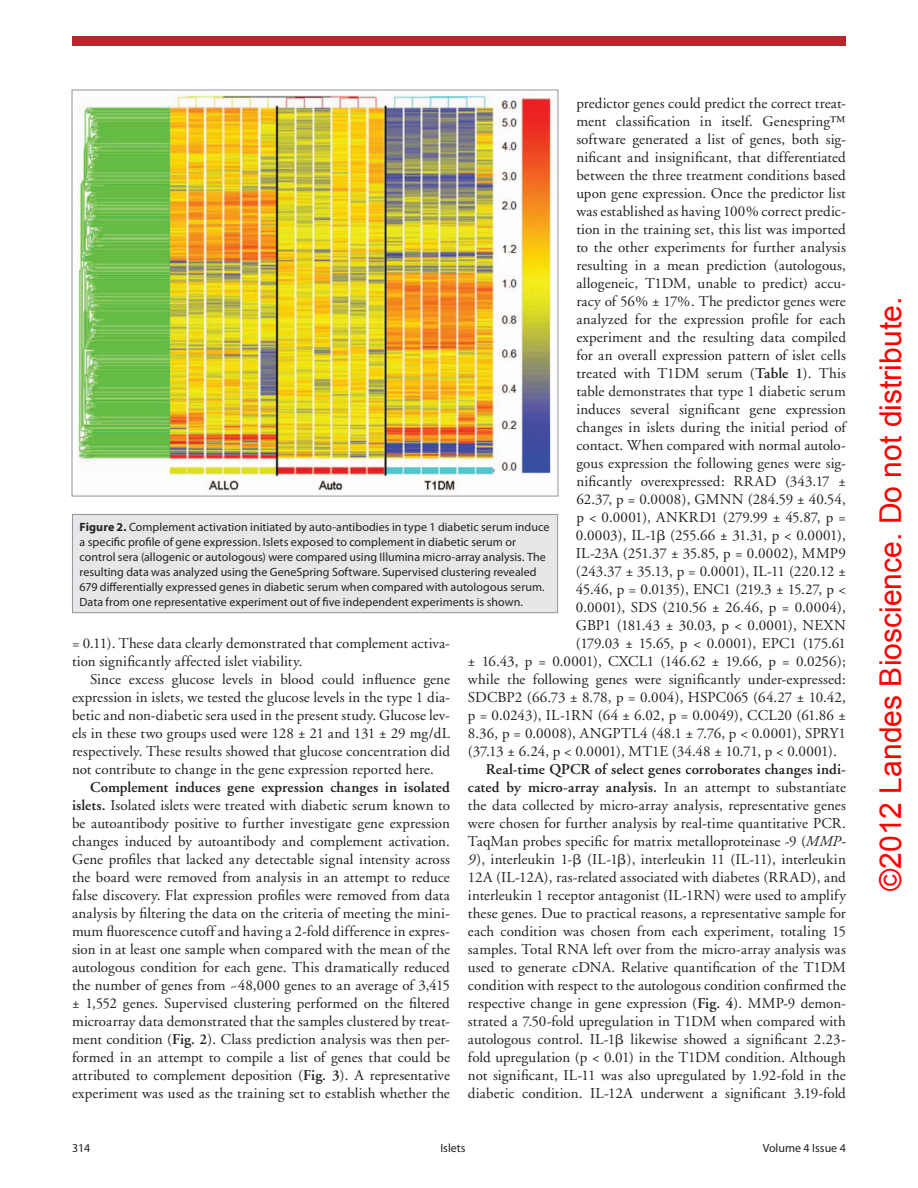
<style>
.page{position:relative;width:918px;height:1188px;background:#fff}
.page>*{position:absolute;margin:0;border:0;box-sizing:border-box;transform-origin:0 0}
.t1{font:30.15px "Arial";color:#f00}
.Body_text{font:15px/18px "Adobe Garamond";letter-spacing:.01em;color:#231f20;text-align:justify}
.Body_text-2{font:15px "Adobe Garamond";letter-spacing:-.03em;color:#231f20}
.Body_text-3{font:15px "Adobe Garamond";letter-spacing:-.025em;color:#231f20}
.Figure_Legend{font:12px/15px "Myriad Pro";letter-spacing:.005em;color:#231f20}
.s1{font-weight:600}
.s2{font-family:"Universal Std Greekw Math Pi"}
.s3{font-style:italic}
.s4{font-weight:700}
</style>
<div class="page">
<div style="left:72px;top:36px;width:774px;height:10px;background:#b7262b"></div>
<div style="left:72px;top:514px;width:486px;height:99px;background:#e6e7e9"></div>
<div style="left:72px;top:514px;width:486px;height:99px;border:1px solid #939598"></div>
<img style="left:78px;top:95px;width:474px;height:399px">
<p class="Body_text" style="left:576px;top:95px;width:271px">predictor genes could predict the correct treat-</p>
<p class="Body_text" style="left:576px;top:113px;width:271px">ment classification in itself. Genespring™</p>
<p class="Body_text" style="left:576px;top:131px;width:271px">software generated a list of genes, both sig-</p>
<p class="Body_text" style="left:576px;top:149px;width:271px">nificant and insignificant, that differentiated</p>
<p class="Body_text" style="left:576px;top:167px;width:271px">between the three treatment conditions based</p>
<p class="Body_text" style="left:576px;top:185px;width:271px">upon gene expression. Once the predictor list</p>
<p class="Body_text" style="left:576px;top:203px;width:271px">was established as having 100% correct predic-</p>
<p class="Body_text" style="left:576px;top:221px;width:271px">tion in the training set, this list was imported</p>
<p class="Body_text" style="left:576px;top:239px;width:271px">to the other experiments for further analysis</p>
<p class="Body_text" style="left:576px;top:257px;width:271px">resulting in a mean prediction (autologous,</p>
<p class="Body_text" style="left:576px;top:275px;width:271px">allogeneic, T1DM, unable to predict) accu-</p>
<p class="Body_text" style="left:576px;top:293px;width:271px">racy of 56% ± 17%. The predictor genes were</p>
<p class="Body_text" style="left:576px;top:311px;width:271px">analyzed for the expression profile for each</p>
<p class="Body_text" style="left:576px;top:329px;width:271px">experiment and the resulting data compiled</p>
<p class="Body_text" style="left:576px;top:347px;width:271px">for an overall expression pattern of islet cells</p>
<p class="Body_text" style="left:576px;top:365px;width:271px">treated with T1DM serum (<span class="s1">Table 1</span>). This</p>
<p class="Body_text" style="left:576px;top:383px;width:271px">table demonstrates that type 1 diabetic serum</p>
<p class="Body_text" style="left:576px;top:401px;width:271px">induces several significant gene expression</p>
<p class="Body_text" style="left:576px;top:419px;width:271px">changes in islets during the initial period of</p>
<p class="Body_text" style="left:576px;top:437px;width:271px">contact. When compared with normal autolo-</p>
<p class="Body_text" style="left:576px;top:455px;width:271px">gous expression the following genes were sig-</p>
<p class="Body_text" style="left:576px;top:473px;width:271px">nificantly overexpressed: RRAD (343.17 ±</p>
<p class="Body_text" style="left:576px;top:491px;width:271px">62.37, p = 0.0008), GMNN (284.59 ± 40.54,</p>
<p class="Body_text" style="left:576px;top:509px;width:271px">p &lt; 0.0001), ANKRD1 (279.99 ± 45.87, p =</p>
<p class="Body_text" style="left:576px;top:527px;width:271px">0.0003), IL-1<span class="s2">β</span> (255.66 ± 31.31, p &lt; 0.0001),</p>
<p class="Body_text" style="left:576px;top:545px;width:271px">IL-23A (251.37 ± 35.85, p = 0.0002), MMP9</p>
<p class="Body_text" style="left:576px;top:563px;width:271px">(243.37 ± 35.13, p = 0.0001), IL-11 (220.12 ±</p>
<p class="Body_text-2" style="left:576px;top:581px;width:271px">45.46, p = 0.0135), ENC1 (219.3 ± 15.27, p &lt;</p>
<p class="Body_text" style="left:576px;top:599px;width:271px">0.0001), SDS (210.56 ± 26.46, p = 0.0004),</p>
<p class="Body_text" style="left:576px;top:617px;width:271px">GBP1 (181.43 ± 30.03, p &lt; 0.0001), NEXN</p>
<p class="Body_text-3" style="left:576px;top:635px;width:271px">(179.03 ± 15.65, p &lt; 0.0001), EPC1 (175.61</p>
<p class="Body_text" style="left:468px;top:653px;width:379px">± 16.43, p = 0.0001), CXCL1 (146.62 ± 19.66, p = 0.0256);</p>
<p class="Body_text" style="left:468px;top:671px;width:379px">while the following genes were significantly under-expressed:</p>
<p class="Body_text" style="left:468px;top:689px;width:379px">SDCBP2 (66.73 ± 8.78, p = 0.004), HSPC065 (64.27 ± 10.42,</p>
<p class="Body_text" style="left:468px;top:707px;width:379px">p = 0.0243), IL-1RN (64 ± 6.02, p = 0.0049), CCL20 (61.86 ±</p>
<p class="Body_text" style="left:468px;top:725px;width:379px">8.36, p = 0.0008), ANGPTL4 (48.1 ± 7.76, p &lt; 0.0001), SPRY1</p>
<p class="Body_text" style="left:468px;top:743px;width:370px">(37.13 ± 6.24, p &lt; 0.0001), MT1E (34.48 ± 10.71, p &lt; 0.0001).</p>
<p class="Body_text" style="left:468px;top:761px;width:380px;text-indent:18px"><span class="s1">Real-time QPCR of select genes corroborates changes indi&shy;cated by micro-array analysis.</span> In an attempt to substantiate the data collected by micro-array analysis, representative genes were chosen for further analysis by real-time quantitative PCR.<br>TaqMan probes specific for matrix metalloproteinase -9 (<span class="s3">MMP-9</span>), interleukin 1-<span class="s2">β</span> (IL-1<span class="s2">β</span>), interleukin 11 (IL-11), interleukin 12A (IL-12A), ras-related associated with diabetes (RRAD), and interleukin 1 receptor antagonist (IL-1RN) were used to amplify these genes. Due to practical reasons, a representative sample for each condition was chosen from each experiment, totaling 15 samples. Total RNA left over from the micro-array analysis was used to generate cDNA. Relative quantification of the T1DM condition with respect to the autologous condition confirmed the respective change in gene expression (<span class="s1">Fig. 4</span>). MMP-9 demon&shy;strated a 7.50-fold upregulation in T1DM when compared with autologous control. IL-1<span class="s2">β</span> likewise showed a significant 2.23- fold upregulation (p &lt; 0.01) in the T1DM condition. Although not significant, IL-11 was also upregulated by 1.92-fold in the diabetic condition. IL-12A underwent a significant 3.19-fold</p>
<p class="Figure_Legend" style="left:80px;top:519px;width:471px"><span class="s4">Figure 2.</span> Complement activation initiated by auto-antibodies in type 1 diabetic serum induce a specific profile of gene expression. Islets exposed to complement in diabetic serum or control sera (allogenic or autologous) were compared using Illumina micro-array analysis. The resulting data was analyzed using the GeneSpring Software. Supervised clustering revealed 679 differentially expressed genes in diabetic serum when compared with autologous serum.<br>Data from one representative experiment out of five independent experiments is shown.</p>
<p class="Body_text" style="left:72px;top:635px;width:379px">= 0.11). These data clearly demonstrated that complement activa&shy;tion significantly affected islet viability.</p>
<p class="Body_text" style="left:72px;top:671px;width:379px;text-indent:18px">Since excess glucose levels in blood could influence gene expression in islets, we tested the glucose levels in the type 1 dia&shy;betic and non-diabetic sera used in the present study. Glucose lev&shy;els in these two groups used were 128 ± 21 and 131 ± 29 mg/dL respectively. These results showed that glucose concentration did not contribute to change in the gene expression reported here.</p>
<p class="Body_text" style="left:72px;top:779px;width:379px;text-indent:18px"><span class="s1">Complement induces gene expression changes in isolated islets.</span> Isolated islets were treated with diabetic serum known to be autoantibody positive to further investigate gene expression changes induced by autoantibody and complement activation.<br>Gene profiles that lacked any detectable signal intensity across the board were removed from analysis in an attempt to reduce false discovery. Flat expression profiles were removed from data analysis by filtering the data on the criteria of meeting the mini&shy;mum fluorescence cutoff and having a 2-fold difference in expres&shy;sion in at least one sample when compared with the mean of the autologous condition for each gene. This dramatically reduced the number of genes from ~48,000 genes to an average of 3,415 ± 1,552 genes. Supervised clustering performed on the filtered microarray data demonstrated that the samples clustered by treat&shy;ment condition (<span class="s1">Fig. 2</span>). Class prediction analysis was then per&shy;formed in an attempt to compile a list of genes that could be attributed to complement deposition (<span class="s1">Fig. 3</span>). A representative experiment was used as the training set to establish whether the</p>
<p class="Figure_Legend" style="left:72px;top:1140px;width:20px">314</p>
<p class="Figure_Legend" style="left:440px;top:1140px;width:27px">Islets</p>
<p class="Figure_Legend" style="left:763px;top:1140px;width:85px">Volume 4 Issue 4</p>
<h1 class="t1" style="left:871px;top:891px;width:595px;rotate:-90deg">©2012 Landes Bioscience. Do not distribute.</h1>
</div>
